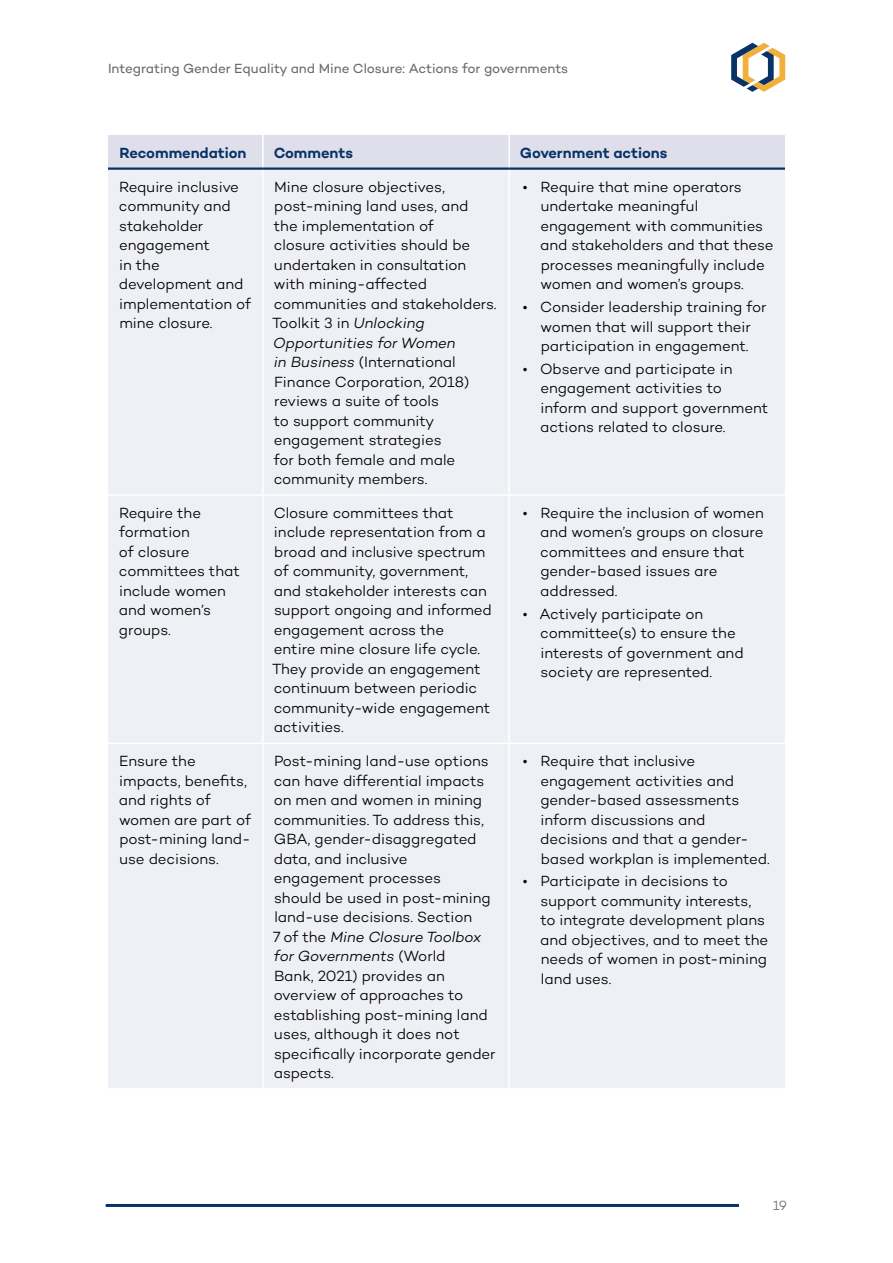
<style>
.page{position:relative;width:893px;height:1263px;background:#fff}
.page>*{position:absolute;margin:0;border:0;box-sizing:border-box;transform-origin:0 0}
.Table_text{font:300 15px/19.5px "Campton";letter-spacing:-.005em;color:#000}
.Table_H1{font:600 15px "Campton";letter-spacing:-.005em;color:#093266}
.t1{font:13.5px "Campton";letter-spacing:-.005em;color:#696c6d}
.t2{font:300 13.5px "Campton";color:#696c6d}
.s1{font-style:italic}
</style>
<div class="page">
<svg style="left:731px;top:43px;width:54px;height:49px"></svg>
<hr style="left:106px;top:1204px;width:633px;height:3px;background:#093266">
<div style="left:108px;top:135px;width:677px;height:32px;background:#dedfea"></div>
<div style="left:108px;top:170px;width:677px;height:918px;background:#eff0f5"></div>
<hr style="left:262px;top:135px;width:2px;height:32px;background:#fff">
<hr style="left:508px;top:135px;width:2px;height:32px;background:#fff">
<hr style="left:262px;top:170px;width:2px;height:324px;background:#fff">
<hr style="left:508px;top:170px;width:2px;height:324px;background:#fff">
<hr style="left:108px;top:494px;width:155px;height:2px;background:#fff">
<hr style="left:263px;top:494px;width:246px;height:2px;background:#fff">
<hr style="left:262px;top:496px;width:2px;height:246px;background:#fff">
<hr style="left:509px;top:494px;width:276px;height:2px;background:#fff">
<hr style="left:508px;top:496px;width:2px;height:246px;background:#fff">
<hr style="left:108px;top:742px;width:155px;height:2px;background:#fff">
<hr style="left:263px;top:742px;width:246px;height:2px;background:#fff">
<hr style="left:262px;top:744px;width:2px;height:344px;background:#fff">
<hr style="left:509px;top:742px;width:276px;height:2px;background:#fff">
<hr style="left:508px;top:744px;width:2px;height:344px;background:#fff">
<hr style="left:108px;top:167px;width:155px;height:3px;background:#093266">
<hr style="left:263px;top:167px;width:246px;height:3px;background:#093266">
<hr style="left:509px;top:167px;width:276px;height:3px;background:#093266">
<p class="t1" style="left:108px;top:60px;width:462px">Integrating Gender Equality and Mine Closure: Actions for governments</p>
<p class="Table_H1" style="left:120px;top:143px;width:128px">Recommendation</p>
<p class="Table_H1" style="left:274px;top:143px;width:81px">Comments</p>
<p class="Table_H1" style="left:520px;top:143px;width:149px">Government actions</p>
<p class="Table_text" style="left:119px;top:177px;width:134px">Require inclusive community and stakeholder engagement<br>in the development and implementation of mine closure.</p>
<p class="Table_text" style="left:272px;top:177px;width:226px">Mine closure objectives, post-mining land uses, and<br>the implementation of<br>closure activities should be undertaken in consultation with mining-affected communities and stakeholders.<br>Toolkit 3 in <span class="s1">Unlocking<br>Opportunities for Women<br>in Business</span> (International<br>Finance Corporation, 2018) reviews a suite of tools<br>to support community engagement strategies<br>for both female and male community members.</p>
<p class="Table_text" style="left:540px;top:177px;width:235px;text-indent:-17px">• Require that mine operators undertake meaningful engagement with communities and stakeholders and that these processes meaningfully include women and women’s groups.</p>
<p class="Table_text" style="left:523px;top:297px;width:245px;text-align:center">• Consider leadership training for women that will support their participation in engagement.</p>
<p class="Table_text" style="left:540px;top:359px;width:230px;text-indent:-17px">• Observe and participate in engagement activities to inform and support government actions related to closure.</p>
<p class="Table_text" style="left:119px;top:503px;width:122px">Require the formation<br>of closure committees that include women and women’s groups.</p>
<p class="Table_text" style="left:272px;top:503px;width:221px">Closure committees that include representation from a broad and inclusive spectrum of community, government, and stakeholder interests can support ongoing and informed engagement across the<br>entire mine closure life cycle.<br>They provide an engagement continuum between periodic community-wide engagement activities.</p>
<p class="Table_text" style="left:540px;top:503px;width:225px;text-indent:-17px">• Require the inclusion of women and women’s groups on closure committees and ensure that gender-based issues are addressed.</p>
<p class="Table_text" style="left:540px;top:604px;width:205px;text-indent:-17px">• Actively participate on committee(s) to ensure the interests of government and society are represented.</p>
<p class="Table_text" style="left:119px;top:751px;width:134px">Ensure the impacts, benefits, and rights of women are part of post-mining land&shy;use decisions.</p>
<p class="Table_text" style="left:273px;top:751px;width:224px">Post-mining land-use options can have differential impacts on men and women in mining communities. To address this,<br>GBA, gender-disaggregated data, and inclusive engagement processes<br>should be used in post-mining land-use decisions. Section<br>7 of the <span class="s1">Mine Closure Toolbox for Governments</span> (World<br>Bank, 2021) provides an overview of approaches to establishing post-mining land uses, although it does not specifically incorporate gender aspects.</p>
<p class="Table_text" style="left:540px;top:751px;width:231px;text-indent:-17px">• Require that inclusive engagement activities and gender-based assessments inform discussions and decisions and that a gender&shy;based workplan is implemented.</p>
<p class="Table_text" style="left:540px;top:871px;width:230px;text-indent:-17px">• Participate in decisions to support community interests, to integrate development plans and objectives, and to meet the needs of women in post-mining land uses.</p>
<p class="t2" style="left:773px;top:1197px;width:16px">19</p>
</div>
